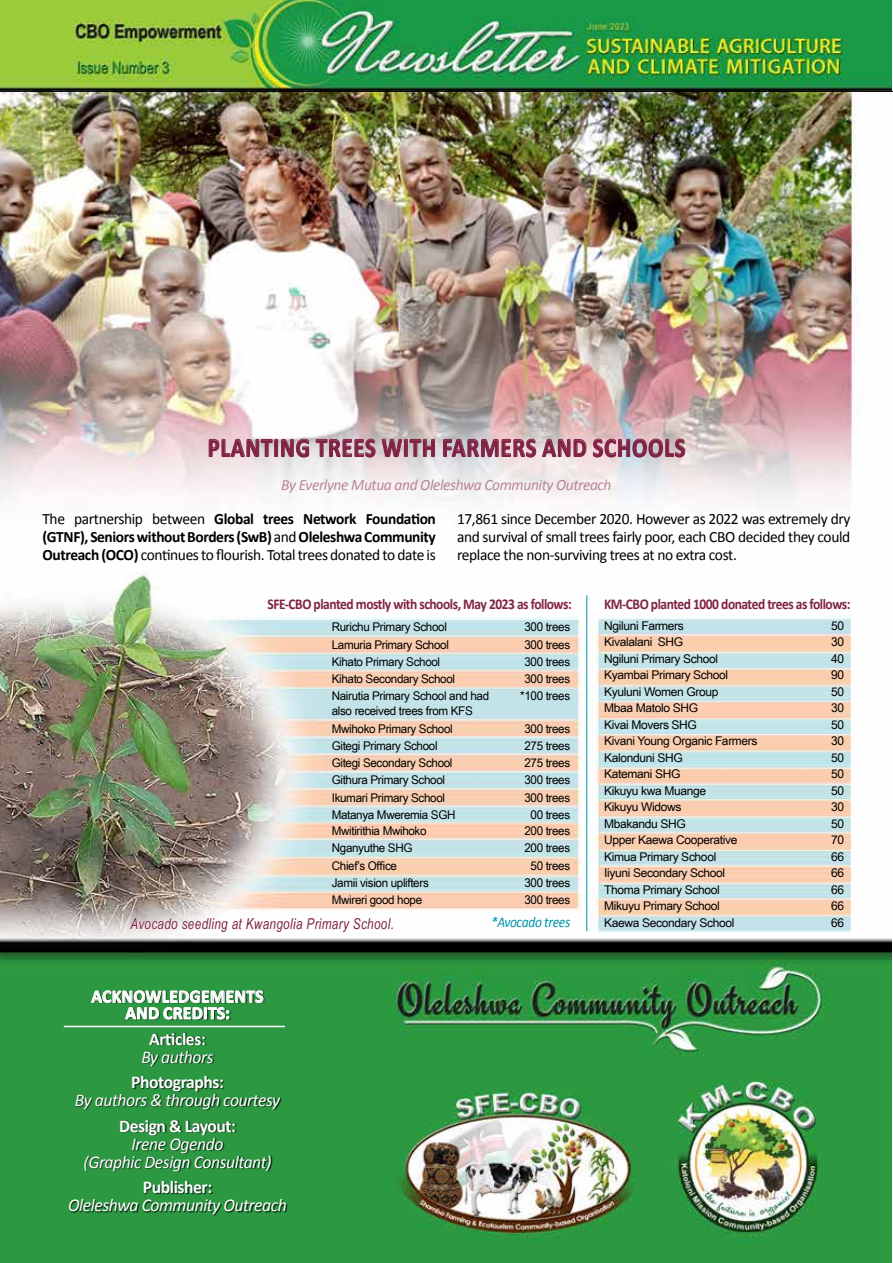
<style>
.page{position:relative;width:893px;height:1263px;background:#fff}
.page>*{position:absolute;margin:0;border:0;box-sizing:border-box;transform-origin:0 0}
.t1{font:700 27px "Calibri";letter-spacing:.04em;color:#802245;scale:.83 1}
.t2{font:italic 18px/18px "Calibri";letter-spacing:-.025em;color:#fff;text-align:center}
.t3{font:700 18px "Calibri";letter-spacing:-.025em;color:#fff}
.t4{font:700 18px/16.5px "Calibri";letter-spacing:.015em;color:#fff;text-align:center}
.t5{font:700 15.75px/18px "Calibri";letter-spacing:-.025em;color:#000;text-align:justify}
.t6{font:15.75px/18px "Calibri";letter-spacing:-.025em;color:#000;text-align:justify}
.t7{font:italic 15.75px "Calibri";letter-spacing:-.025em;color:#b98599}
.t8{font:700 15px "Calibri";letter-spacing:-.035em;color:#802245;scale:.9 1}
.t9{font:italic 15px "Arial Narrow";letter-spacing:.025em;color:#802245;scale:.95 1}
.t10{font:italic 15px "Calibri";letter-spacing:-.025em;color:#0096a9;scale:.9 1}
.t11{font:12px/17.2px "Arial Narrow";letter-spacing:-.025em;color:#000;scale:1.19 1}
.t12{font:12px "Arial Narrow";letter-spacing:-.025em;color:#000;scale:1.23 1}
.s1{font-weight:400}
</style>
<div class="page">
<img style="left:0;top:92px;width:891px;height:1171px">
<div style="left:69px;top:991px;width:218px;height:225px;background:#000;opacity:.75"></div>
<svg style="left:91px;top:987px;width:173px;height:33px"></svg>
<hr style="left:64px;top:1026px;width:221px;height:1px;background:#fff">
<svg style="left:208px;top:435px;width:227px;height:26px"></svg>
<svg style="left:443px;top:435px;width:144px;height:23px"></svg>
<svg style="left:593px;top:438px;width:92px;height:20px"></svg>
<img style="left:0;top:0;width:893px;height:92px">
<svg style="left:130px;top:918px;width:264px;height:15px"></svg>
<hr style="left:586px;top:595px;width:1px;height:336px;background:#0096a9">
<h1 class="t1" style="left:208px;top:430px;width:575px">Planting trees with farmers and schools</h1>
<h3 class="t7" style="left:281px;top:473px;width:332px">By Everlyne Mutua and Oleleshwa Community Outreach</h3>
<h3 class="t5" style="left:42px;top:510px;width:395px"><span class="s1">The partnership between</span> Global trees Network Foundation (GTNF), SeniorswithoutBorders(SwB) <span class="s1">and</span> OleleshwaCommunity Outreach (OCO) <span class="s1">continues to flourish. Total trees donated to date is</span></h3>
<h3 class="t6" style="left:457px;top:510px;width:395px">17,861 since December 2020. However as 2022 was extremely dry and survival of small trees fairly poor, each CBO decided they could replace the non-surviving trees at no extra cost.</h3>
<p class="t8" style="left:267px;top:594px;width:340px">SFE-CBO planted mostly with schools, May 2023 as follows:</p>
<p class="t11" style="left:332px;top:618px;width:98px">Rurichu Primary School</p>
<p class="t11" style="left:524px;top:618px;width:40px">300 trees</p>
<p class="t11" style="left:332px;top:635px;width:100px">Lamuria Primary School</p>
<p class="t11" style="left:524px;top:635px;width:40px">300 trees</p>
<p class="t11" style="left:332px;top:653px;width:93px">Kihato Primary School</p>
<p class="t11" style="left:524px;top:653px;width:40px">300 trees</p>
<p class="t11" style="left:332px;top:670px;width:105px">Kihato Secondary School</p>
<p class="t11" style="left:524px;top:670px;width:40px">300 trees</p>
<p class="t11" style="left:332px;top:687px;width:134px">Nairutia Primary School and had</p>
<p class="t11" style="left:520px;top:687px;width:44px">*100 trees</p>
<p class="t11" style="left:332px;top:702px;width:120px">also received trees from KFS<br>Mwihoko Primary School</p>
<p class="t8" style="left:604px;top:594px;width:275px">KM-CBO planted 1000 donated trees as follows:</p>
<p class="t12" style="left:604px;top:617px;width:66px">Ngiluni Farmers</p>
<p class="t12" style="left:831px;top:617px;width:12px">50</p>
<p class="t12" style="left:604px;top:633px;width:66px">Kivalalani SHG</p>
<p class="t12" style="left:831px;top:633px;width:12px">30</p>
<p class="t12" style="left:604px;top:650px;width:94px">Ngiluni Primary School</p>
<p class="t12" style="left:831px;top:650px;width:12px">40</p>
<p class="t12" style="left:604px;top:666px;width:103px">Kyambai Primary School</p>
<p class="t12" style="left:831px;top:666px;width:12px">90</p>
<p class="t12" style="left:604px;top:683px;width:95px">Kyuluni Women Group</p>
<p class="t12" style="left:831px;top:683px;width:12px">50</p>
<p class="t12" style="left:604px;top:699px;width:78px">Mbaa Matolo SHG</p>
<p class="t12" style="left:831px;top:699px;width:12px">30</p>
<p class="t12" style="left:604px;top:716px;width:77px">Kivai Movers SHG</p>
<p class="t12" style="left:831px;top:716px;width:12px">50</p>
<p class="t12" style="left:604px;top:732px;width:126px">Kivani Young Organic Farmers</p>
<p class="t12" style="left:831px;top:732px;width:12px">30</p>
<p class="t12" style="left:604px;top:749px;width:65px">Kalonduni SHG</p>
<p class="t12" style="left:831px;top:749px;width:12px">50</p>
<p class="t12" style="left:604px;top:765px;width:64px">Katemani SHG</p>
<p class="t12" style="left:831px;top:765px;width:12px">50</p>
<p class="t12" style="left:604px;top:782px;width:84px">Kikuyu kwa Muange</p>
<p class="t12" style="left:831px;top:782px;width:12px">50</p>
<p class="t12" style="left:604px;top:798px;width:64px">Kikuyu Widows</p>
<p class="t12" style="left:831px;top:798px;width:12px">30</p>
<p class="t12" style="left:604px;top:815px;width:68px">Mbakandu SHG</p>
<p class="t12" style="left:831px;top:815px;width:12px">50</p>
<p class="t12" style="left:604px;top:831px;width:110px">Upper Kaewa Cooperative</p>
<p class="t12" style="left:831px;top:831px;width:12px">70</p>
<p class="t12" style="left:604px;top:848px;width:93px">Kimua Primary School</p>
<p class="t12" style="left:831px;top:848px;width:12px">66</p>
<p class="t12" style="left:604px;top:864px;width:100px">Iiyuni Secondary School</p>
<p class="t12" style="left:831px;top:864px;width:12px">66</p>
<p class="t12" style="left:604px;top:881px;width:95px">Thoma Primary School</p>
<p class="t12" style="left:831px;top:881px;width:12px">66</p>
<p class="t12" style="left:604px;top:897px;width:96px">Mikuyu Primary School</p>
<p class="t12" style="left:831px;top:897px;width:12px">66</p>
<p class="t12" style="left:604px;top:914px;width:107px">Kaewa Secondary School</p>
<p class="t12" style="left:831px;top:914px;width:12px">66</p>
<p class="t11" style="left:524px;top:719px;width:40px">300 trees</p>
<p class="t11" style="left:332px;top:736px;width:90px">Gitegi Primary School</p>
<p class="t11" style="left:524px;top:736px;width:40px">275 trees</p>
<p class="t11" style="left:332px;top:754px;width:103px">Gitegi Secondary School</p>
<p class="t11" style="left:524px;top:754px;width:40px">275 trees</p>
<p class="t11" style="left:332px;top:771px;width:97px">Githura Primary School</p>
<p class="t11" style="left:524px;top:771px;width:40px">300 trees</p>
<p class="t11" style="left:332px;top:788px;width:97px">Ikumari Primary School</p>
<p class="t11" style="left:524px;top:788px;width:40px">300 trees</p>
<p class="t11" style="left:332px;top:805px;width:105px">Matanya Mweremia SGH</p>
<p class="t11" style="left:531px;top:805px;width:35px">00 trees</p>
<p class="t11" style="left:332px;top:822px;width:81px">Mwitirithia Mwihoko</p>
<p class="t11" style="left:524px;top:822px;width:40px">200 trees</p>
<p class="t11" style="left:332px;top:839px;width:69px">Nganyuthe SHG</p>
<p class="t11" style="left:524px;top:839px;width:40px">200 trees</p>
<p class="t11" style="left:332px;top:856px;width:56px">Chief’s Office</p>
<p class="t11" style="left:531px;top:856px;width:35px">50 trees</p>
<p class="t11" style="left:332px;top:874px;width:83px">Jamii vision uplifters</p>
<p class="t11" style="left:524px;top:874px;width:40px">300 trees</p>
<p class="t11" style="left:332px;top:891px;width:77px">Mwireri good hope</p>
<p class="t11" style="left:524px;top:891px;width:40px">300 trees</p>
<p class="t9" style="left:130px;top:913px;width:279px">Avocado seedling at Kwangolia Primary School.</p>
<p class="t10" style="left:491px;top:911px;width:90px">*Avocado trees</p>
<h2 class="t4" style="left:91px;top:988px;width:173px">Acknowledgements and credits:</h2>
<h2 class="t3" style="left:149px;top:1027px;width:58px">Articles:</h2>
<h2 class="t2" style="left:141px;top:1047px;width:74px">By authors</h2>
<h2 class="t3" style="left:131px;top:1070px;width:94px">Photographs:</h2>
<h2 class="t2" style="left:75px;top:1090px;width:207px">By authors &amp; through courtesy</h2>
<h2 class="t3" style="left:119px;top:1114px;width:118px">Design &amp; Layout:</h2>
<h2 class="t2" style="left:83px;top:1134px;width:190px">Irene Ogendo<br>(Graphic Design Consultant)</h2>
<h2 class="t3" style="left:143px;top:1175px;width:71px">Publisher:</h2>
<h2 class="t2" style="left:68px;top:1195px;width:220px">Oleleshwa Community Outreach</h2>
</div>
